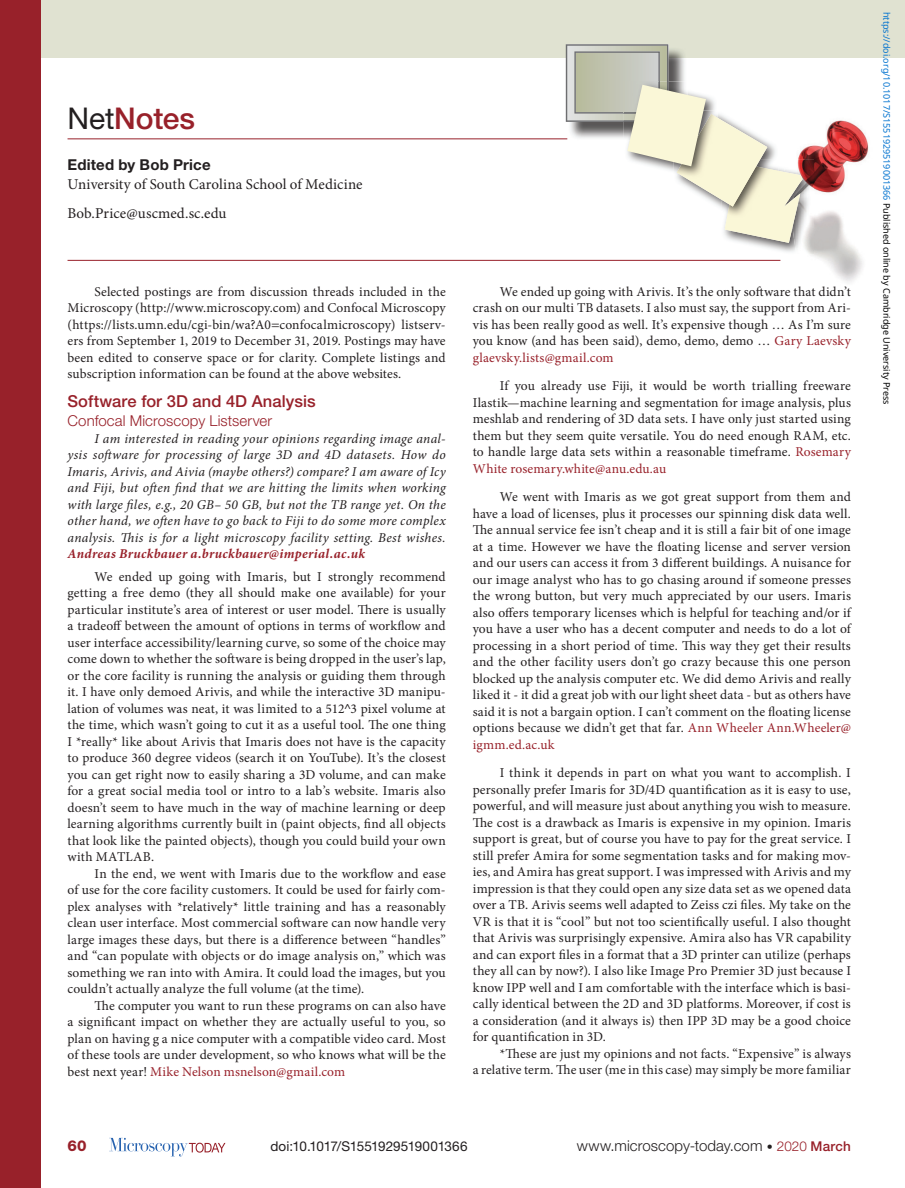
<style>
.page{position:relative;width:905px;height:1188px;background:#fff}
.page>*{position:absolute;margin:0;border:0;box-sizing:border-box;transform-origin:0 0}
.t1{font:500 30px "Helvetica Neue LT Std";letter-spacing:-.005em;color:#98212a}
.t2{font:500 16.5px "Helvetica Neue LT Std";letter-spacing:.005em;color:#98212a}
.t3{font:15px/28.5px "Minion Pro";letter-spacing:.005em;color:#231f20}
.t4{font:300 15px "Helvetica Neue LT Std";letter-spacing:.005em;color:#231f20}
.t5{font:300 15px "Helvetica Neue LT Std";letter-spacing:.005em;color:#98212a}
.t6{font:700 15px "Helvetica Neue LT Std";letter-spacing:.01em;color:#231f20}
.t7{font:800 15px "Helvetica Neue LT Std";color:#98212a}
.t8{font:13.5px/16.5px "Minion Pro";letter-spacing:.01em;color:#231f20;text-align:justify}
.t9{font:italic 13.5px/16.5px "Minion Pro";letter-spacing:.02em;color:#231f20;text-align:justify}
.t10{font:italic 700 13.5px "Minion Pro";letter-spacing:.025em;color:#98212a}
.t11{font:13.5px "Helvetica Neue LT Std";letter-spacing:-.02em;color:#231f20}
.t12{font:9px "Noto Sans";color:#0172cf}
.s1{font-weight:400;color:#231f20}
.s2{font-family:"STIX General"}
.s3{color:#98212a}
.s4{font-size:12px}
.s5{font-size:13.5px;color:#98212a}
.s6{font-weight:500;font-size:13.5px;color:#98212a}
.s7{color:#000}
</style>
<div class="page">
<svg style="left:109px;top:1138px;width:116px;height:18px"></svg>
<div style="left:0;top:0;width:904px;height:58px;background:#e0e2d1"></div>
<img style="left:778px;top:120px;width:91px;height:162px">
<img style="left:745px;top:243px;width:38px;height:12px">
<img style="left:783px;top:159px;width:31px;height:96px">
<svg style="left:566px;top:44px;width:236px;height:199px"></svg>
<div style="left:0;top:0;width:40px;height:1188px;background:#98212a"></div>
<hr style="left:68px;top:138px;width:499px;height:1px;background:#98212a">
<hr style="left:68px;top:260px;width:712px;height:1px;background:#98212a">
<h1 class="t1" style="left:68px;top:101px;width:129px"><span class="s1">Net</span>Notes</h1>
<p class="t6" style="left:68px;top:155px;width:145px">Edited by Bob Price</p>
<p class="t3" style="left:68px;top:171px;width:296px">University of South Carolina School of Medicine<br>Bob.Price@uscmed.sc.edu</p>
<p class="t8" style="left:68px;top:283px;width:380px;text-indent:27px">Selected postings are from discussion threads included in the Microscopy (http://www.microscopy.com) and Confocal Microscopy (https://lists.umn.edu/cgi-bin/wa?A0 confocalmicroscopy) listserv&shy;ers from September 1, 2019 to December 31, 2019. Postings may have been edited to conserve space or for clarity. Complete listings and subscription information can be found at the above websites.</p>
<p class="t2" style="left:68px;top:391px;width:250px">Software for 3D and 4D Analysis</p>
<p class="t5" style="left:68px;top:412px;width:206px">Confocal Microscopy Listserver</p>
<p class="t9" style="left:68px;top:430px;width:380px;text-indent:27px">I am interested in reading your opinions regarding image anal&shy;ysis software for processing of large 3D and 4D datasets. How do Imaris, Arivis, and Aivia (maybe others?) compare? I am aware of Icy and Fiji, but often find that we are hitting the limits when working with large files, e.g., 20 GB– 50 GB, but not the TB range yet. On the other hand, we often have to go back to Fiji to do some more complex analysis. This is for a light microscopy facility setting. Best wishes.</p>
<p class="t10" style="left:68px;top:545px;width:299px">Andreas Bruckbauer a.bruckbauer@imperial.ac.uk</p>
<p class="t8" style="left:68px;top:568px;width:380px;text-indent:27px">We ended up going with Imaris, but I strongly recommend getting a free demo (they all should make one available) for your particular institute’s area of interest or user model. There is usually a tradeoff between the amount of options in terms of workflow and user interface accessibility/learning curve, so some of the choice may come down to whether the software is being dropped in the user’s lap, or the core facility is running the analysis or guiding them through it. I have only demoed Arivis, and while the interactive 3D manipu&shy;lation of volumes was neat, it was limited to a 512<span class="s2">^</span>3 pixel volume at the time, which wasn’t going to cut it as a useful tool. The one thing I *really* like about Arivis that Imaris does not have is the capacity to produce 360 degree videos (search it on YouTube). It’s the closest you can get right now to easily sharing a 3D volume, and can make for a great social media tool or intro to a lab’s website. Imaris also doesn’t seem to have much in the way of machine learning or deep learning algorithms currently built in (paint objects, find all objects that look like the painted objects), though you could build your own with MATLAB.</p>
<p class="t8" style="left:68px;top:865px;width:380px;text-indent:27px">In the end, we went with Imaris due to the workflow and ease of use for the core facility customers. It could be used for fairly com&shy;plex analyses with *relatively* little training and has a reasonably clean user interface. Most commercial software can now handle very large images these days, but there is a difference between “handles” and “can populate with objects or do image analysis on,” which was something we ran into with Amira. It could load the images, but you couldn’t actually analyze the full volume (at the time).</p>
<p class="t8" style="left:68px;top:997px;width:380px;text-indent:27px">The computer you want to run these programs on can also have a significant impact on whether they are actually useful to you, so plan on having g a nice computer with a compatible video card. Most of these tools are under development, so who knows what will be the best next year! <span class="s3">Mike Nelson msnelson@gmail.com</span></p>
<p class="t8" style="left:472px;top:283px;width:380px;text-indent:27px">We ended up going with Arivis. It’s the only software that didn’t crash on our multi TB datasets. I also must say, the support from Ari&shy;vis has been really good as well. It’s expensive though … As I’m sure you know (and has been said), demo, demo, demo … <span class="s3">Gary Laevsky glaevsky.lists@gmail.com</span></p>
<p class="t8" style="left:472px;top:378px;width:380px;text-indent:27px">If you already use Fiji, it would be worth trialling freeware Ilastik—machine learning and segmentation for image analysis, plus meshlab and rendering of 3D data sets. I have only just started using them but they seem quite versatile. You do need enough RAM, etc. to handle large data sets within a reasonable timeframe. <span class="s3">Rosemary White rosemary.white@anu.edu.au</span></p>
<p class="t8" style="left:472px;top:489px;width:380px;text-indent:27px">We went with Imaris as we got great support from them and have a load of licenses, plus it processes our spinning disk data well.<br>The annual service fee isn’t cheap and it is still a fair bit of one image at a time. However we have the floating license and server version and our users can access it from 3 different buildings. A nuisance for our image analyst who has to go chasing around if someone presses the wrong button, but very much appreciated by our users. Imaris also offers temporary licenses which is helpful for teaching and/or if you have a user who has a decent computer and needs to do a lot of processing in a short period of time. This way they get their results and the other facility users don’t go crazy because this one person blocked up the analysis computer etc. We did demo Arivis and really liked it - it did a great job with our light sheet data - but as others have said it is not a bargain option. I can’t comment on the floating license options because we didn’t get that far. <span class="s3">Ann Wheeler Ann.Wheeler@ igmm.ed.ac.uk</span></p>
<p class="t8" style="left:472px;top:765px;width:380px;text-indent:27px">I think it depends in part on what you want to accomplish. I personally prefer Imaris for 3D/4D quantification as it is easy to use, powerful, and will measure just about anything you wish to measure.<br>The cost is a drawback as Imaris is expensive in my opinion. Imaris support is great, but of course you have to pay for the great service. I still prefer Amira for some segmentation tasks and for making mov&shy;ies, and Amira has great support. I was impressed with Arivis and my impression is that they could open any size data set as we opened data over a TB. Arivis seems well adapted to Zeiss czi files. My take on the VR is that it is “cool” but not too scientifically useful. I also thought that Arivis was surprisingly expensive. Amira also has VR capability and can export files in a format that a 3D printer can utilize (perhaps they all can by now?). I also like Image Pro Premier 3D just because I know IPP well and I am comfortable with the interface which is basi&shy;cally identical between the 2D and 3D platforms. Moreover, if cost is a consideration (and it always is) then IPP 3D may be a good choice for quantification in 3D.</p>
<p class="t8" style="left:472px;top:1045px;width:380px;text-align:right">*These are just my opinions and not facts. “Expensive” is always<br>a relative term. The user (me in this case) may simply be more familiar</p>
<p class="t7" style="left:68px;top:1137px;width:21px">60</p>
<p class="t11" style="left:270px;top:1138px;width:198px">doi:10.1017/S1551929519001366</p>
<p class="t4" style="left:577px;top:1137px;width:275px">www.microscopy-today.com <span class="s4">•</span> <span class="s5">2020</span> <span class="s6">March</span></p>
<p class="t12" style="left:893px;top:12px;width:394px;rotate:90deg">https://doi.org/10.1017/S1551929519001366 <span class="s7">Published online by Cambridge University Press</span></p>
</div>
